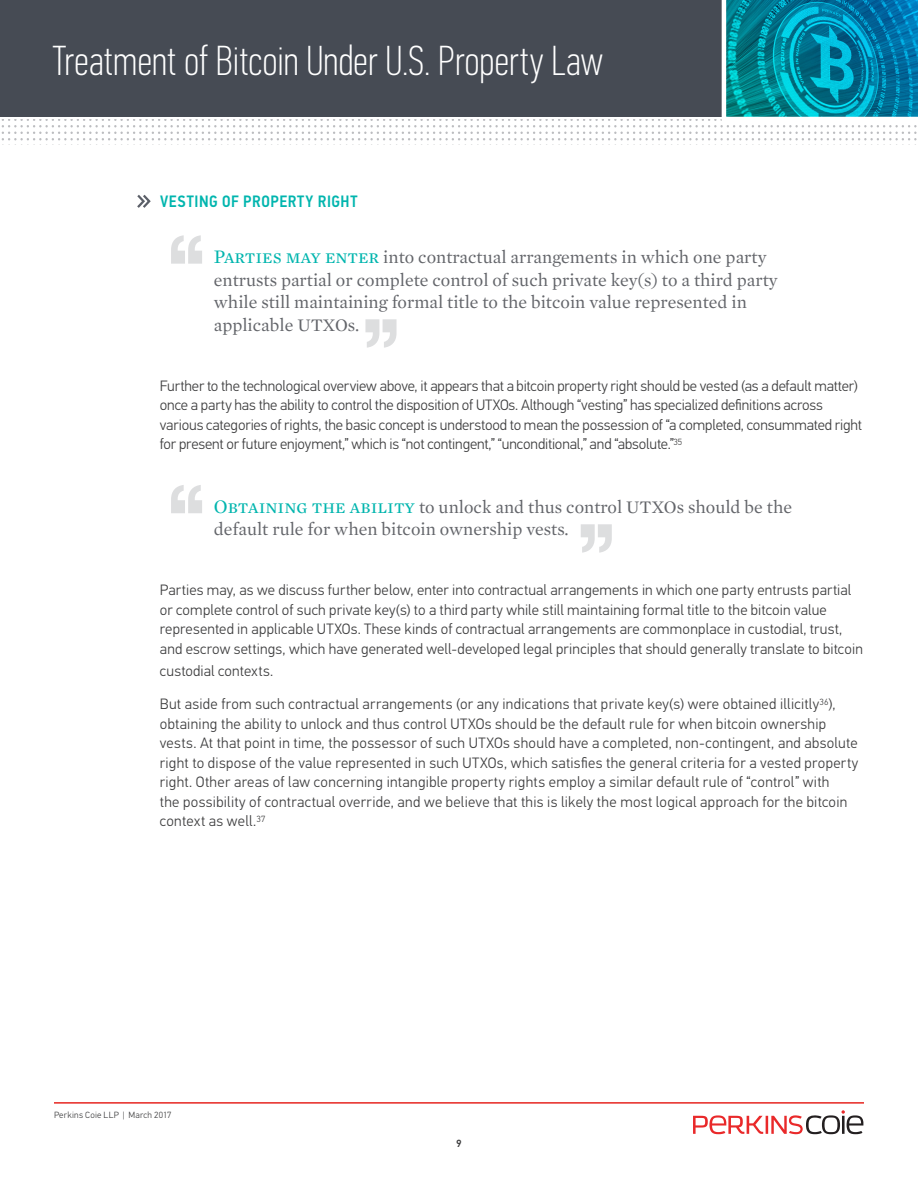
<style>
.page{position:relative;width:918px;height:1188px;background:#fff}
.page>*{position:absolute;margin:0;border:0;box-sizing:border-box;transform-origin:0 0}
.t1{font:100 42px "PF Din Text Comp Pro";letter-spacing:.005em;color:#fff}
.Inline_Pullout_Quote{font:18px/22.5px "Mercury Text G1";color:#63656a}
.Sub_head_2-_teal{font:500 16.5px "PF Din Text Cond Pro";letter-spacing:.04em;color:#00b5ae}
.Body_Text{font:300 15px/19.5px "PF Din Text Pro";letter-spacing:.01em;color:#3e3e3f}
.Body_Text-2{font:300 15px/19.5px "PF Din Text Pro";letter-spacing:-.01em;color:#3e3e3f}
.t2{font:500 10.5px "PF Din Text Pro";color:#3e3e3f}
.t3{font:300 9px "PF Din Text Pro";letter-spacing:.025em;color:#3e3e3f}
.s1{font-size:19.5px;color:#00b5ae}
</style>
<div class="page">
<div style="left:0;top:0;width:918px;height:117px;background:#464b54"></div>
<svg style="left:1px;top:120px;width:916px;height:25px"></svg>
<svg style="left:719px;top:0;width:199px;height:124px;background:#1690ab"></svg>
<hr style="left:54px;top:1102px;width:810px;height:2px;background:#e72621">
<svg style="left:693px;top:1110px;width:170px;height:24px"></svg>
<svg style="left:137px;top:194px;width:14px;height:14px"></svg>
<svg style="left:171px;top:485px;width:31px;height:28px"></svg>
<svg style="left:171px;top:235px;width:31px;height:29px"></svg>
<svg style="left:581px;top:524px;width:31px;height:29px"></svg>
<svg style="left:365px;top:319px;width:32px;height:29px"></svg>
<h1 class="t1" style="left:53px;top:37px;width:552px">Treatment of Bitcoin Under U.S. Property Law</h1>
<p class="Sub_head_2-_teal" style="left:160px;top:192px;width:199px">VESTING OF PROPERTY RIGHT</p>
<p class="Inline_Pullout_Quote" style="left:214px;top:245px;width:565px"><span class="s1">Parties may enter</span> into contractual arrangements in which one party entrusts partial or complete control of such private key(s) to a third party while still maintaining formal title to the bitcoin value represented in applicable UTXOs.</p>
<p class="Body_Text-2" style="left:160px;top:376px;width:704px">Further to the technological overview above, it appears that a bitcoin property right should be vested (as a default matter) once a party has the ability to control the disposition of UTXOs. Although “vesting” has specialized definitions across various categories of rights, the basic concept is understood to mean the possession of “a completed, consummated right for present or future enjoyment,” which is “not contingent,” “unconditional,” and “absolute.”<sup>35</sup></p>
<p class="Inline_Pullout_Quote" style="left:214px;top:494px;width:580px"><span class="s1">Obtaining the ability</span> to unlock and thus control UTXOs should be the default rule for when bitcoin ownership vests.</p>
<p class="Body_Text" style="left:160px;top:580px;width:705px">Parties may, as we discuss further below, enter into contractual arrangements in which one party entrusts partial or complete control of such private key(s) to a third party while still maintaining formal title to the bitcoin value represented in applicable UTXOs. These kinds of contractual arrangements are commonplace in custodial, trust, and escrow settings, which have generated well-developed legal principles that should generally translate to bitcoin</p>
<p class="Body_Text" style="left:160px;top:661px;width:115px">custodial contexts.</p>
<p class="Body_Text" style="left:160px;top:695px;width:700px">But aside from such contractual arrangements (or any indications that private key(s) were obtained illicitly<sup>36</sup>), obtaining the ability to unlock and thus control UTXOs should be the default rule for when bitcoin ownership vests. At that point in time, the possessor of such UTXOs should have a completed, non-contingent, and absolute right to dispose of the value represented in such UTXOs, which satisfies the general criteria for a vested property right. Other areas of law concerning intangible property rights employ a similar default rule of “control” with<br>the possibility of contractual override, and we believe that this is likely the most logical approach for the bitcoin context as well.<sup>37</sup></p>
<p class="t3" style="left:54px;top:1110px;width:119px">Perkins Coie LLP | March 2017</p>
<p class="t2" style="left:456px;top:1137px;width:7px">9</p>
</div>
